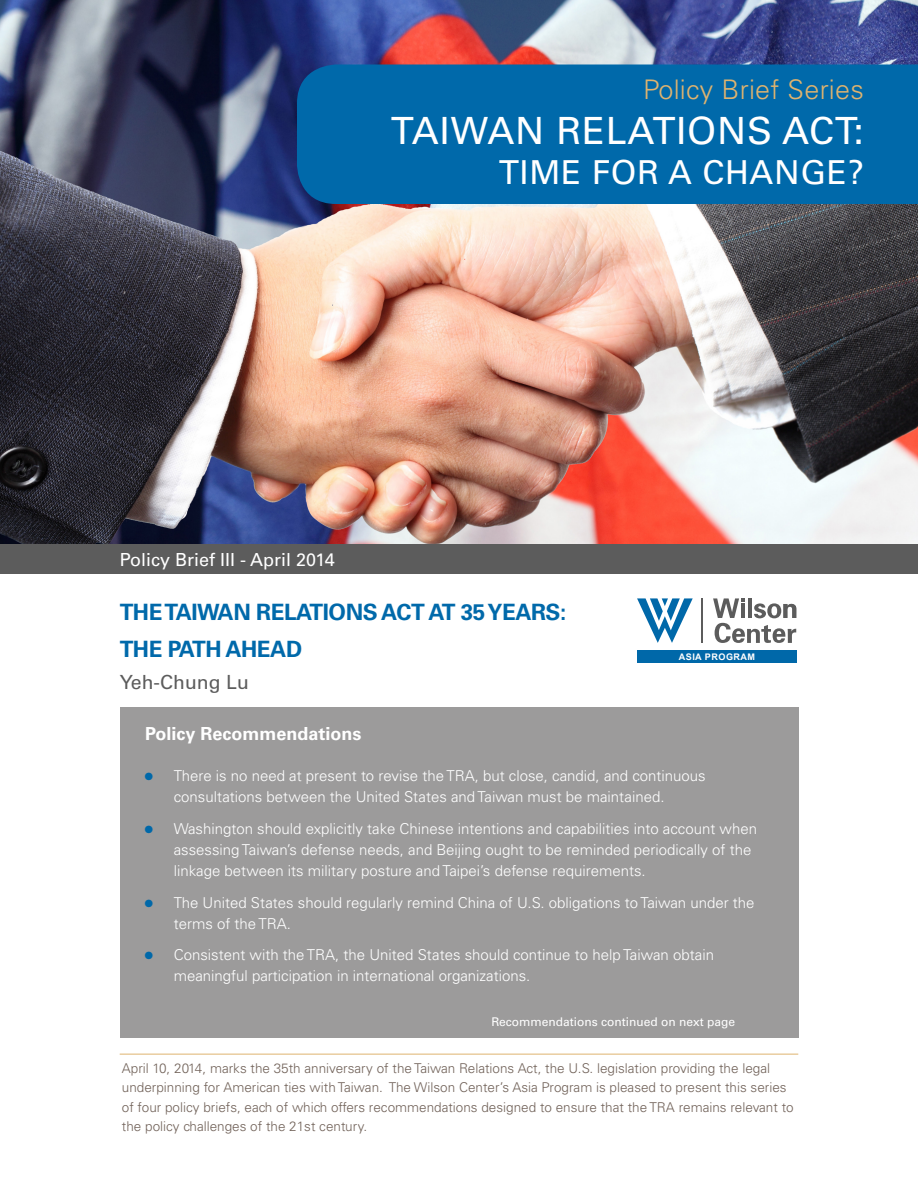
<style>
.page{position:relative;width:918px;height:1188px;background:#fff}
.page>*{position:absolute;margin:0;border:0;box-sizing:border-box;transform-origin:0 0}
.t1{font:37.5px "Univers LT Std";letter-spacing:.02em;color:#fff}
.t2{font:33px "Univers LT Std";letter-spacing:.02em;color:#fff}
.t3{font:300 27px "Univers LT Std";letter-spacing:.01em;color:#dfb36f}
.headline{font:700 22.5px "Univers LT Std";letter-spacing:-.02em;color:#0069aa}
.Author{font:19.5px "Univers LT Std";color:#5c5c5c}
.t4{font:18px "Univers LT Std";color:#fff}
.t5{font:700 18px "Univers LT Std";color:#fff}
.t6{font:300 15px/21px "Univers LT Std";color:#fff}
.t7{font:300 13.5px/19.5px "Univers LT Std";color:#716259}
.t8{font:12px "Univers LT Std";color:#fff}
.t9{font:700 9.15px "Arial";letter-spacing:.05em;color:#fff}
.s1{font-weight:400;font-size:21px;color:#0068a9}
</style>
<div class="page">
<img style="left:0;top:0;width:918px;height:544px">
<div style="left:297px;top:64px;width:621px;height:140px;background:#0069aa"></div>
<div style="left:0;top:544px;width:918px;height:30px;background:#5c5c5c"></div>
<hr style="left:120px;top:1054px;width:678px;height:1px;background:#dfb36f">
<hr style="left:701px;top:598px;width:2px;height:45px;background:#5c5c5c">
<svg style="left:713px;top:598px;width:83px;height:45px"></svg>
<svg style="left:637px;top:598px;width:56px;height:45px"></svg>
<div style="left:638px;top:651px;width:159px;height:12px;background:#0068a9"></div>
<div style="left:120px;top:707px;width:678px;height:331px;background:#9c9b9b"></div>
<h3 class="t3" style="left:643px;top:74px;width:222px">Policy Brief Series</h3>
<h1 class="t1" style="left:391px;top:109px;width:475px">TAIWAN RELATIONS ACT:</h1>
<h2 class="t2" style="left:499px;top:153px;width:367px">TIME FOR A CHANGE?</h2>
<p class="t4" style="left:120px;top:549px;width:217px">Policy Brief III - April 2014</p>
<p class="headline" style="left:120px;top:599px;width:448px">THE TAIWAN RELATIONS ACT AT 35 YEARS:</p>
<p class="headline" style="left:120px;top:636px;width:184px">THE PATH AHEAD</p>
<p class="Author" style="left:120px;top:670px;width:131px">Yeh-Chung Lu</p>
<p class="t5" style="left:145px;top:723px;width:218px">Policy Recommendations</p>
<p class="t9" style="left:679px;top:652px;width:78px">ASIA PROGRAM</p>
<p class="t6" style="left:174px;top:765px;width:534px;text-indent:-28px"><span class="s1">•</span> There is no need at present to revise the TRA, but close, candid, and continuous consultations between the United States and Taiwan must be maintained.</p>
<p class="t6" style="left:174px;top:818px;width:585px;text-indent:-28px"><span class="s1">•</span> Washington should explicitly take Chinese intentions and capabilities into account when assessing Taiwan’s defense needs, and Beijing ought to be reminded periodically of the linkage between its military posture and Taipei’s defense requirements.</p>
<p class="t6" style="left:174px;top:892px;width:582px;text-indent:-28px"><span class="s1">•</span> The United States should regularly remind China of U.S. obligations to Taiwan under the terms of the TRA.</p>
<p class="t6" style="left:174px;top:945px;width:542px;text-indent:-28px"><span class="s1">•</span> Consistent with the TRA, the United States should continue to help Taiwan obtain meaningful participation in international organizations.</p>
<p class="t8" style="left:491px;top:1015px;width:245px">Recommendations continued on next page</p>
<p class="t7" style="left:122px;top:1058px;width:673px">April 10, 2014, marks the 35th anniversary of the Taiwan Relations Act, the U.S. legislation providing the legal underpinning for American ties with Taiwan. The Wilson Center’s Asia Program is pleased to present this series of four policy briefs, each of which offers recommendations designed to ensure that the TRA remains relevant to the policy challenges of the 21st century.</p>
</div>
